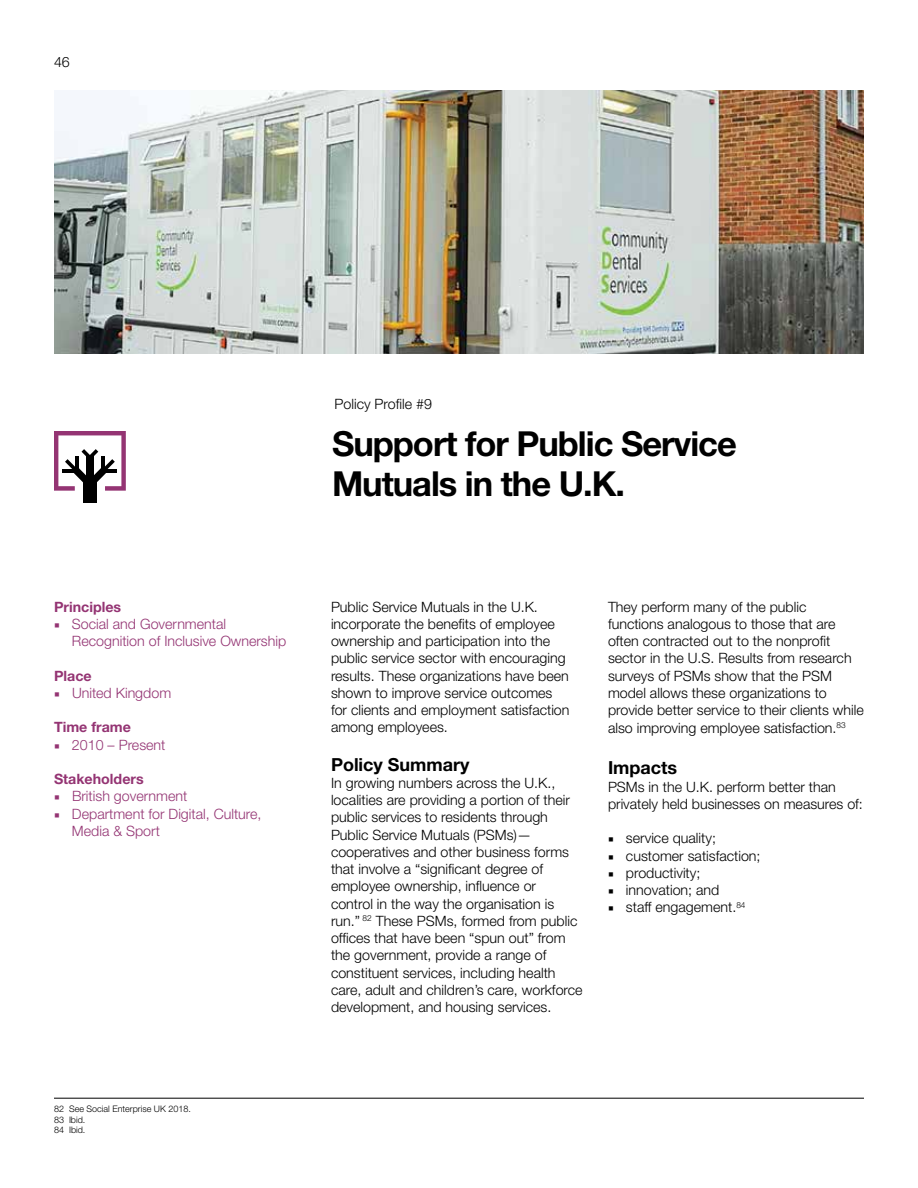
<style>
.page{position:relative;width:918px;height:1188px;background:#fff}
.page>*{position:absolute;margin:0;border:0;box-sizing:border-box;transform-origin:0 0}
.t1{font:700 34.5px/40.5px "Helvetica Neue LT Std";letter-spacing:-.03em;color:#000}
.t2{font:700 18px "Helvetica Neue LT Std";color:#000}
.t3{font:300 14.25px/17.2px "Helvetica Neue LT Std";color:#000}
.t4{font:300 14.25px/17.2px "Helvetica Neue LT Std";color:#943473}
.t5{font:700 14.25px "Helvetica Neue LT Std";color:#943473}
.t6{font:300 9px/10.5px "Helvetica Neue LT Std";color:#000}
.s1{font-family:"Minion Pro";font-weight:400}
</style>
<div class="page">
<img style="left:54px;top:90px;width:810px;height:263px">
<hr style="left:54px;top:1098px;width:810px;height:1px;background:#000">
<div style="left:83px;top:479px;width:14px;height:24px;background:#000"></div>
<svg style="left:54px;top:431px;width:72px;height:60px"></svg>
<p class="t3" style="left:54px;top:53px;width:17px">46</p>
<p class="t5" style="left:54px;top:598px;width:69px">Principles</p>
<p class="t4" style="left:72px;top:615px;width:216px;text-indent:-18px"><span class="s1">■</span> Social and Governmental<br>Recognition of Inclusive Ownership</p>
<p class="t5" style="left:54px;top:667px;width:39px">Place</p>
<p class="t4" style="left:54px;top:684px;width:119px"><span class="s1">■</span> United Kingdom</p>
<p class="t5" style="left:54px;top:719px;width:78px">Time frame</p>
<p class="t4" style="left:54px;top:736px;width:113px"><span class="s1">■</span> 2010 – Present</p>
<p class="t5" style="left:54px;top:770px;width:91px">Stakeholders</p>
<p class="t4" style="left:54px;top:787px;width:135px"><span class="s1">■</span> British government</p>
<p class="t4" style="left:72px;top:805px;width:191px;text-indent:-18px"><span class="s1">■</span> Department for Digital, Culture,<br>Media &amp; Sport</p>
<p class="t6" style="left:54px;top:1103px;width:138px">82 See Social Enterprise UK 2018.<br>83 Ibid.<br>84 Ibid.</p>
<p class="t3" style="left:335px;top:395px;width:99px">Policy Profile #9</p>
<h1 class="t1" style="left:332px;top:422px;width:406px">Support for Public Service<br>Mutuals in the U.K.</h1>
<p class="t3" style="left:331px;top:598px;width:240px">Public Service Mutuals in the U.K. incorporate the benefits of employee ownership and participation into the public service sector with encouraging results. These organizations have been shown to improve service outcomes for clients and employment satisfaction among employees.</p>
<p class="t2" style="left:331px;top:753px;width:140px">Policy Summary</p>
<p class="t3" style="left:331px;top:774px;width:253px">In growing numbers across the U.K., localities are providing a portion of their public services to residents through Public Service Mutuals (PSMs)— cooperatives and other business forms that involve a “significant degree of employee ownership, influence or<br>control in the way the organisation is run.” <sup>82</sup> These PSMs, formed from public offices that have been “spun out” from the government, provide a range of constituent services, including health care, adult and children’s care, workforce development, and housing services.</p>
<p class="t3" style="left:608px;top:598px;width:257px">They perform many of the public functions analogous to those that are often contracted out to the nonprofit sector in the U.S. Results from research surveys of PSMs show that the PSM model allows these organizations to provide better service to their clients while also improving employee satisfaction.<sup>83</sup></p>
<p class="t2" style="left:608px;top:757px;width:71px">Impacts</p>
<p class="t3" style="left:608px;top:778px;width:256px">PSMs in the U.K. perform better than privately held businesses on measures of:</p>
<p class="t3" style="left:608px;top:829px;width:110px"><span class="s1">■</span> service quality;</p>
<p class="t3" style="left:608px;top:847px;width:154px"><span class="s1">■</span> customer satisfaction;</p>
<p class="t3" style="left:608px;top:864px;width:94px"><span class="s1">■</span> productivity;</p>
<p class="t3" style="left:608px;top:881px;width:113px"><span class="s1">■</span> innovation; and</p>
<p class="t3" style="left:608px;top:898px;width:139px"><span class="s1">■</span> staff engagement.<sup>84</sup></p>
</div>
